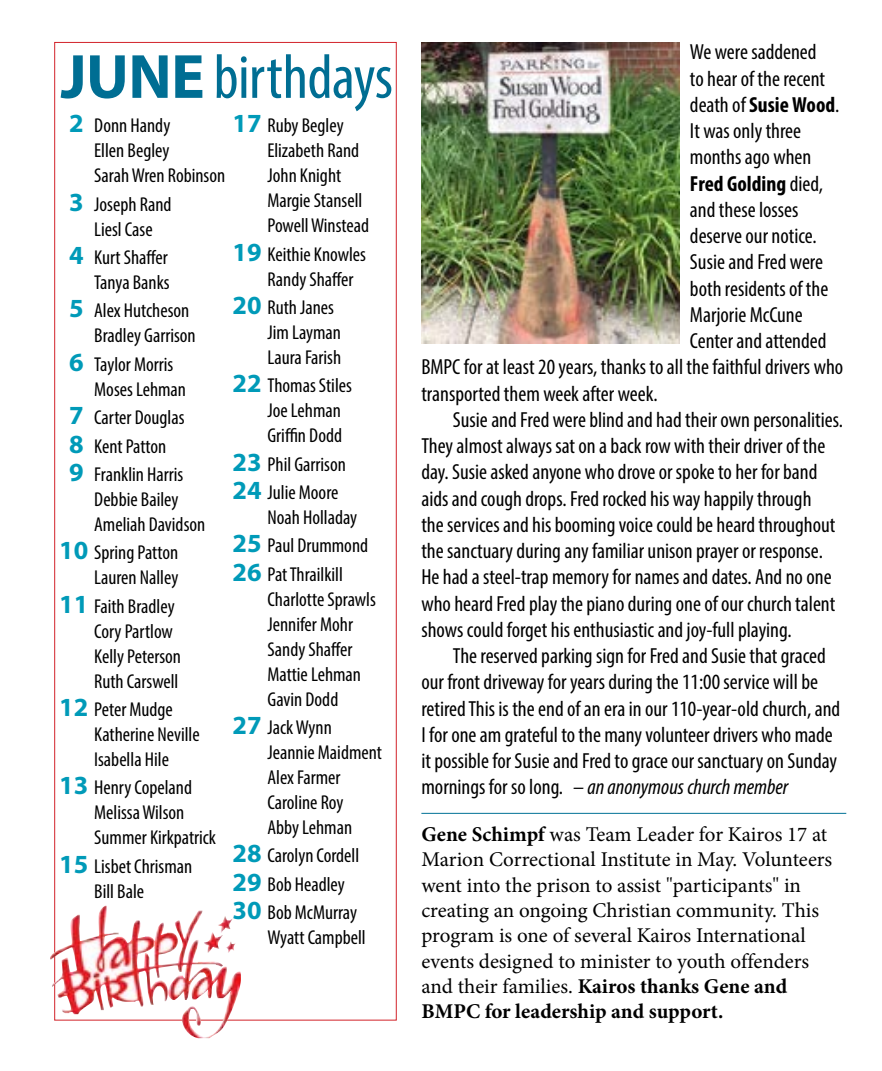
<style>
.page{position:relative;width:882px;height:1071px;background:#fff}
.page>*{position:absolute;margin:0;border:0;box-sizing:border-box;transform-origin:0 0}
.t1{font:condensed 63px "Myriad Pro";letter-spacing:-.01em;color:#006e93}
.t2{font:condensed 21.88px "Myriad Pro";color:#000}
.t3{font:italic condensed 21.88px "Myriad Pro";color:#000}
.t4{font:700 condensed 21.88px "Myriad Pro";color:#000}
.t5{font:21px/25.4px "Minion Pro";color:#000}
.t6{font:condensed 20.12px/24.8px "Myriad Pro";color:#000}
.s1{font-weight:700;font-stretch:normal}
.s2{font-weight:700;font-stretch:normal;font-size:26.25px;color:#009ab8}
.s3{font-weight:400}
.s4{font-style:normal}
.s5{font-weight:700}
</style>
<div class="page">
<img style="left:50px;top:906px;width:191px;height:132px">
<img style="left:421px;top:43px;width:258px;height:300px">
<hr style="left:421px;top:813px;width:425px;height:1px;background:#007196">
<h1 class="t1" style="left:61px;top:39px;width:334px"><span class="s1">JUNE</span> birthdays</h1>
<p class="t6" style="left:94px;top:113px;width:133px;text-indent:-25px"><span class="s2">2</span> Donn Handy<br>Ellen Begley<br>Sarah Wren Robinson</p>
<p class="t6" style="left:69px;top:191px;width:104px;text-align:center"><span class="s2">3</span> Joseph Rand<br>Liesl Case</p>
<p class="t6" style="left:69px;top:245px;width:102px;text-align:right"><span class="s2">4</span> Kurt Shaffer<br>Tanya Banks</p>
<p class="t6" style="left:94px;top:298px;width:103px;text-indent:-25px"><span class="s2">5</span> Alex Hutcheson<br>Bradley Garrison</p>
<p class="t6" style="left:94px;top:352px;width:93px;text-indent:-25px"><span class="s2">6</span> Taylor Morris<br>Moses Lehman</p>
<p class="t6" style="left:69px;top:403px;width:117px;line-height:28.3px"><span class="s2">7</span> Carter Douglas<br><span class="s2">8</span> Kent Patton<br><span class="s2">9</span> Franklin Harris</p>
<p class="t6" style="left:94px;top:487px;width:113px">Debbie Bailey<br>Ameliah Davidson</p>
<p class="t6" style="left:59px;top:540px;width:121px;text-align:right"><span class="s2">10</span> Spring Patton<br>Lauren Nalley</p>
<p class="t6" style="left:94px;top:593px;width:88px;text-indent:-35px"><span class="s2">11</span> Faith Bradley<br>Cory Partlow<br>Kelly Peterson<br>Ruth Carswell</p>
<p class="t6" style="left:94px;top:697px;width:107px;text-indent:-35px"><span class="s2">12</span> Peter Mudge<br>Katherine Neville<br>Isabella Hile</p>
<p class="t6" style="left:94px;top:775px;width:123px;text-indent:-35px"><span class="s2">13</span> Henry Copeland<br>Melissa Wilson<br>Summer Kirkpatrick</p>
<p class="t6" style="left:94px;top:853px;width:100px;text-indent:-35px"><span class="s2">15</span> Lisbet Chrisman<br>Bill Bale</p>
<p class="t6" style="left:267px;top:113px;width:103px;text-indent:-35px"><span class="s2">17</span> Ruby Begley<br>Elizabeth Rand<br>John Knight<br>Margie Stansell<br>Powell Winstead</p>
<p class="t6" style="left:267px;top:241px;width:100px;text-indent:-35px"><span class="s2">19</span> Keithie Knowles<br>Randy Shaffer</p>
<p class="t6" style="left:267px;top:295px;width:75px;text-indent:-35px"><span class="s2">20</span> Ruth Janes<br>Jim Layman<br>Laura Farish</p>
<p class="t6" style="left:267px;top:373px;width:86px;text-indent:-35px"><span class="s2">22</span> Thomas Stiles<br>Joe Lehman<br>Griffin Dodd</p>
<p class="t6" style="left:232px;top:450px;width:115px;line-height:28.3px"><span class="s2">23</span> Phil Garrison<br><span class="s2">24</span> Julie Moore</p>
<p class="t6" style="left:232px;top:503px;width:137px;line-height:28.5px;text-indent:35px">Noah Holladay<br><span class="s2">25</span> Paul Drummond<br><span class="s2">26</span> Pat Thrailkill</p>
<p class="t6" style="left:267px;top:586px;width:110px">Charlotte Sprawls<br>Jennifer Mohr<br>Sandy Shaffer<br>Mattie Lehman<br>Gavin Dodd</p>
<p class="t6" style="left:267px;top:715px;width:116px;text-indent:-35px"><span class="s2">27</span> Jack Wynn<br>Jeannie Maidment<br>Alex Farmer<br>Caroline Roy<br>Abby Lehman</p>
<p class="t6" style="left:232px;top:841px;width:128px;line-height:28.3px"><span class="s2">28</span> Carolyn Cordell<br><span class="s2">29</span> Bob Headley<br><span class="s2">30</span> Bob McMurray</p>
<p class="t6" style="left:267px;top:925px;width:100px">Wyatt Campbell</p>
<p class="t2" style="left:690px;top:39px;width:128px">We were saddened</p>
<p class="t2" style="left:690px;top:65px;width:137px">to hear of the recent</p>
<p class="t4" style="left:690px;top:91px;width:151px"><span class="s3">death of</span> Susie Wood<span class="s3">.</span></p>
<p class="t2" style="left:690px;top:118px;width:113px">It was only three</p>
<p class="t2" style="left:690px;top:144px;width:123px">months ago when</p>
<p class="t4" style="left:690px;top:170px;width:135px">Fred Golding <span class="s3">died,</span></p>
<p class="t2" style="left:690px;top:196px;width:110px">and these losses</p>
<p class="t2" style="left:690px;top:223px;width:128px">deserve our notice.</p>
<p class="t2" style="left:690px;top:249px;width:135px">Susie and Fred were</p>
<p class="t2" style="left:690px;top:275px;width:140px">both residents of the</p>
<p class="t2" style="left:690px;top:301px;width:114px">Marjorie McCune</p>
<p class="t2" style="left:690px;top:328px;width:138px">Center and attended</p>
<p class="t2" style="left:421px;top:354px;width:423px">BMPC for at least 20 years, thanks to all the faithful drivers who</p>
<p class="t2" style="left:421px;top:380px;width:238px">transported them week after week.</p>
<p class="t2" style="left:453px;top:406px;width:392px">Susie and Fred were blind and had their own personalities.</p>
<p class="t2" style="left:421px;top:433px;width:405px">They almost always sat on a back row with their driver of the</p>
<p class="t2" style="left:421px;top:459px;width:398px">day. Susie asked anyone who drove or spoke to her for band</p>
<p class="t2" style="left:421px;top:485px;width:392px">aids and cough drops. Fred rocked his way happily through</p>
<p class="t2" style="left:421px;top:511px;width:416px">the services and his booming voice could be heard throughout</p>
<p class="t2" style="left:421px;top:538px;width:403px">the sanctuary during any familiar unison prayer or response.</p>
<p class="t2" style="left:421px;top:564px;width:412px">He had a steel-trap memory for names and dates. And no one</p>
<p class="t2" style="left:421px;top:590px;width:415px">who heard Fred play the piano during one of our church talent</p>
<p class="t2" style="left:421px;top:616px;width:372px">shows could forget his enthusiastic and joy-full playing.</p>
<p class="t2" style="left:453px;top:643px;width:375px">The reserved parking sign for Fred and Susie that graced</p>
<p class="t2" style="left:421px;top:669px;width:398px">our front driveway for years during the 11:00 service will be</p>
<p class="t2" style="left:421px;top:695px;width:420px">retired This is the end of an era in our 110-year-old church, and</p>
<p class="t2" style="left:421px;top:721px;width:413px">I for one am grateful to the many volunteer drivers who made</p>
<p class="t2" style="left:421px;top:748px;width:417px">it possible for Susie and Fred to grace our sanctuary on Sunday</p>
<p class="t3" style="left:421px;top:774px;width:368px"><span class="s4">mornings for so long.</span> – an anonymous church member</p>
<p class="t5" style="left:421px;top:822px;width:412px"><span class="s5">Gene Schimpf</span> was Team Leader for Kairos 17 at Marion Correctional Institute in May. Volunteers went into the prison to assist "participants" in creating an ongoing Christian community. This program is one of several Kairos International events designed to minister to youth offenders and their families. <span class="s5">Kairos thanks Gene and BMPC for leadership and support.</span></p>
</div>
